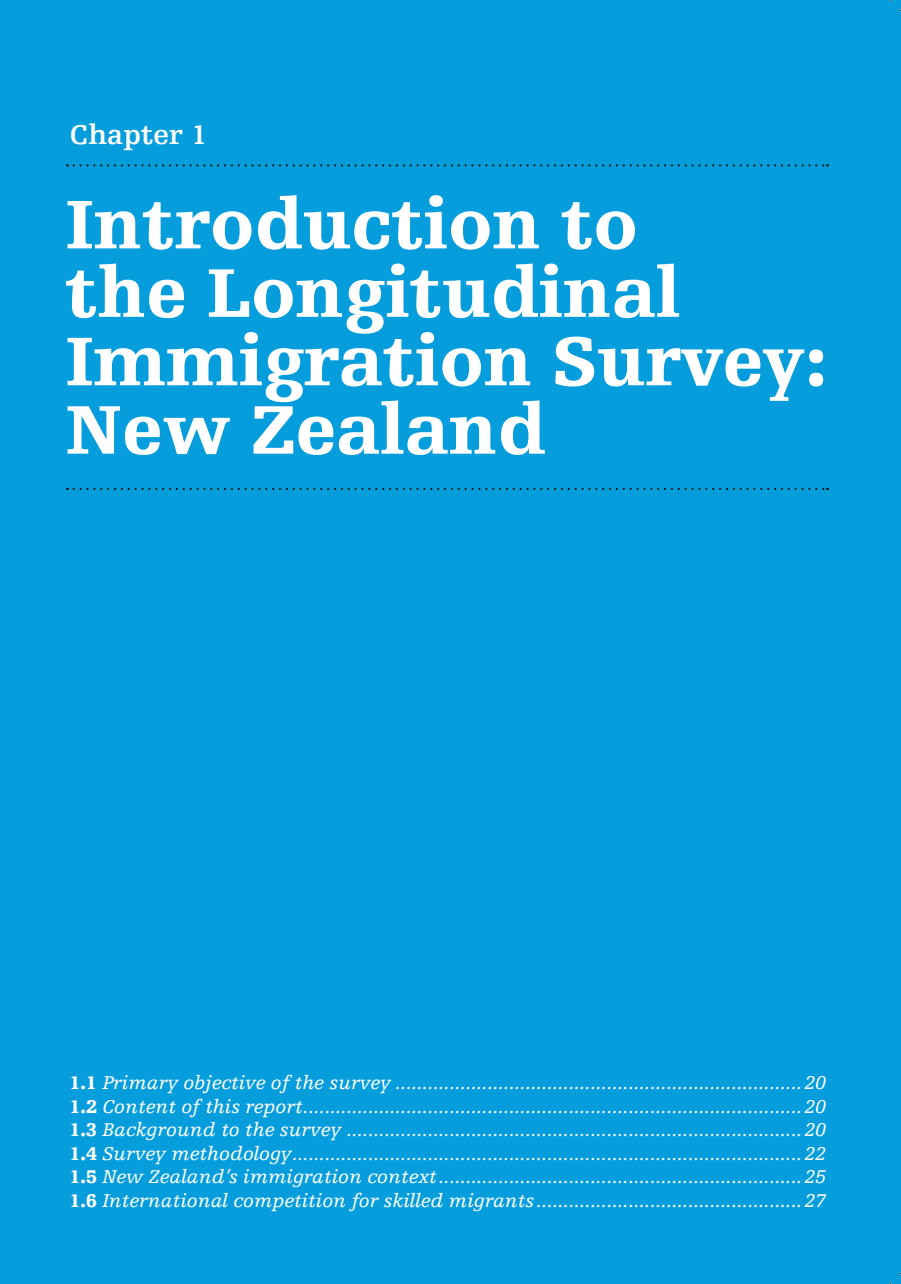
<style>
.page{position:relative;width:901px;height:1284px;background:#fff}
.page>*{position:absolute;margin:0;border:0;box-sizing:border-box;transform-origin:0 0}
.t1{font:900 72.6px/68.4px "Egyptienne F";color:#fff}
.t2{font:700 28.5px "Egyptienne F";color:#fff}
.t3{font:italic 19.5px/23.4px "Egyptienne F";color:#fff;text-align:justify}
.s1{font-weight:900;font-style:normal}
</style>
<div class="page">
<div style="left:0;top:0;width:901px;height:1283px;background:#069ddc"></div>
<svg style="left:74px;top:164px;width:754px;height:2px"></svg>
<svg style="left:74px;top:488px;width:754px;height:2px"></svg>
<h2 class="t2" style="left:69px;top:119px;width:139px">Chapter 1</h2>
<h1 class="t1" style="left:66px;top:191px;width:762px">Introduction to<br>the Longitudinal<br>Immigration Survey:<br>New Zealand</h1>
<p class="t3" style="left:70px;top:1071px;width:757px"><span class="s1">1.1</span> Primary objective of the survey ...........................................................................20<br><span class="s1">1.2</span> Content of this report............................................................................................20<br><span class="s1">1.3</span> Background to the survey ....................................................................................20<br><span class="s1">1.4</span> Survey methodology..............................................................................................22<br><span class="s1">1.5</span> New Zealand’s immigration context...................................................................25<br><span class="s1">1.6</span> International competition for skilled migrants.................................................27</p>
</div>
